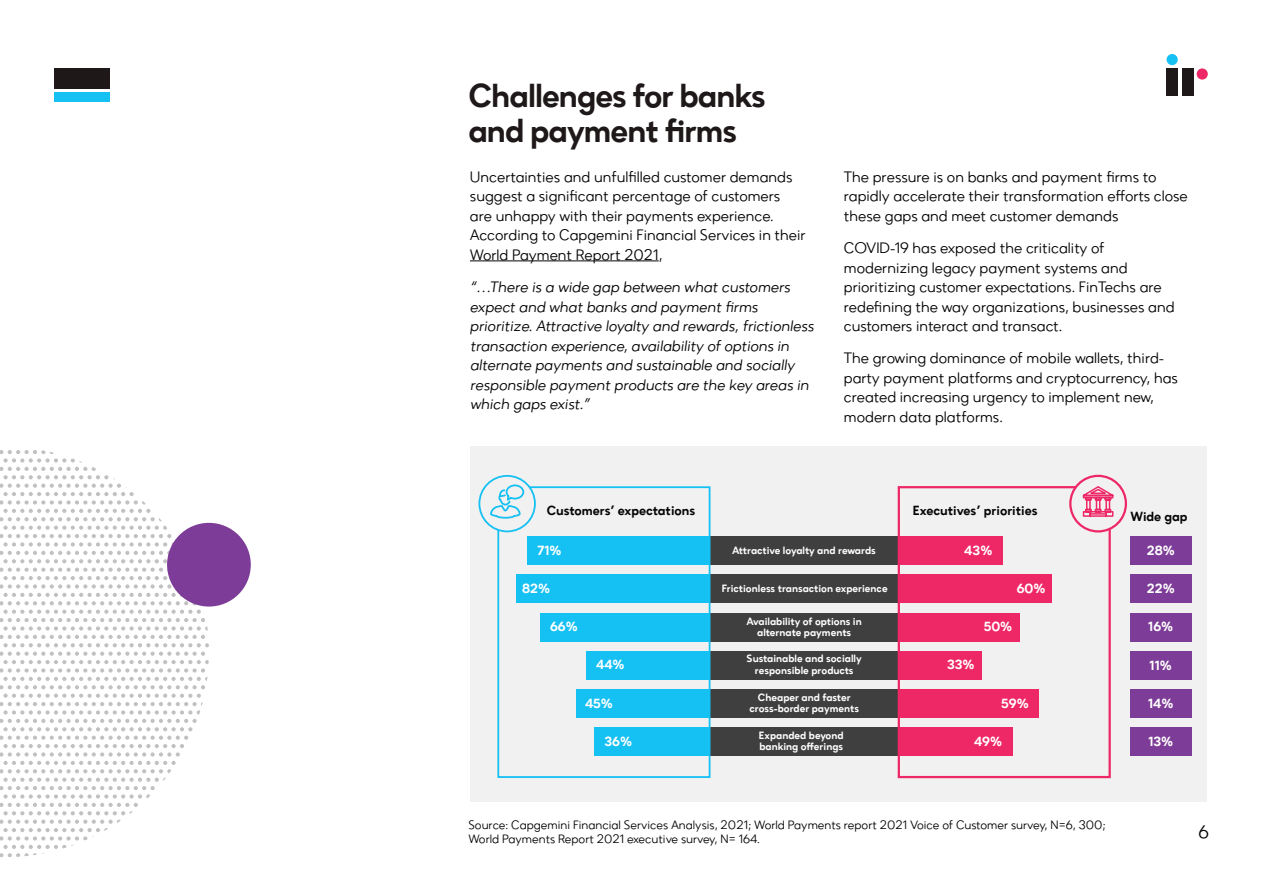
<style>
.page{position:relative;width:1263px;height:893px;background:#fff}
.page>*{position:absolute;margin:0;border:0;box-sizing:border-box;transform-origin:0 0}
.t1{font:33px/34.3px "Zirkel Regular 5";letter-spacing:-.03em;color:#1e1819}
.t2{font:18px "Zirkel";color:#040503}
.t3{font:15px/19.5px "Zirkel";color:#040503}
.t4{font:13.2px "Zirkel Regular 5";color:#fff}
.t5{font:13.2px "Zirkel Regular 5";color:#040503}
.t6{font:12px/14.4px "Zirkel";color:#040503}
.t7{font:10.5px/11.1px "Zirkel Regular 5";color:#fff;text-align:center}
</style>
<div class="page">
<div style="left:470px;top:446px;width:736px;height:356px;background:#f1f1f2"></div>
<svg style="left:0;top:450px;width:209px;height:407px"></svg>
<div style="left:167px;top:523px;width:84px;height:84px;background:#7d3c97;border-radius:50%"></div>
<div style="left:1166px;top:54px;width:12px;height:11px;background:#15c0f2;border-radius:50%"></div>
<div style="left:1197px;top:68px;width:11px;height:12px;background:#ee2767;border-radius:50%"></div>
<div style="left:1166px;top:68px;width:12px;height:28px;background:#1e1819"></div>
<div style="left:1182px;top:68px;width:11px;height:28px;background:#1e1819"></div>
<hr style="left:470px;top:260px;width:189px;height:1px;background:#040503">
<div style="left:54px;top:92px;width:56px;height:9px;background:#15c0f2"></div>
<div style="left:54px;top:68px;width:56px;height:20px;background:#1e1819"></div>
<div style="left:528px;top:536px;width:474px;height:29px;background:#403f3f"></div>
<div style="left:516px;top:574px;width:535px;height:29px;background:#403f3f"></div>
<div style="left:516px;top:574px;width:194px;height:29px;background:#15c0f2"></div>
<div style="left:899px;top:574px;width:153px;height:29px;background:#ee2767"></div>
<div style="left:1130px;top:574px;width:61px;height:29px;background:#7d3c97"></div>
<div style="left:540px;top:613px;width:479px;height:28px;background:#403f3f"></div>
<div style="left:540px;top:613px;width:170px;height:28px;background:#15c0f2"></div>
<div style="left:899px;top:613px;width:120px;height:28px;background:#ee2767"></div>
<div style="left:1130px;top:613px;width:61px;height:28px;background:#7d3c97"></div>
<div style="left:586px;top:651px;width:396px;height:29px;background:#403f3f"></div>
<div style="left:586px;top:651px;width:124px;height:29px;background:#15c0f2"></div>
<div style="left:899px;top:651px;width:83px;height:29px;background:#ee2767"></div>
<div style="left:1130px;top:651px;width:61px;height:29px;background:#7d3c97"></div>
<div style="left:576px;top:689px;width:462px;height:29px;background:#403f3f"></div>
<div style="left:594px;top:727px;width:418px;height:29px;background:#403f3f"></div>
<div style="left:528px;top:536px;width:182px;height:29px;background:#15c0f2"></div>
<div style="left:899px;top:536px;width:103px;height:29px;background:#ee2767"></div>
<div style="left:1130px;top:536px;width:61px;height:29px;background:#7d3c97"></div>
<div style="left:576px;top:689px;width:134px;height:29px;background:#15c0f2"></div>
<div style="left:594px;top:727px;width:116px;height:29px;background:#15c0f2"></div>
<div style="left:899px;top:689px;width:139px;height:29px;background:#ee2767"></div>
<div style="left:1130px;top:689px;width:61px;height:29px;background:#7d3c97"></div>
<div style="left:899px;top:727px;width:113px;height:29px;background:#ee2767"></div>
<div style="left:1130px;top:727px;width:61px;height:29px;background:#7d3c97"></div>
<div style="left:497px;top:486px;width:213px;height:292px;border:2px solid #15c0f2"></div>
<div style="left:898px;top:486px;width:213px;height:292px;border:2px solid #ee2767"></div>
<div style="left:479px;top:476px;width:56px;height:55px;background:#f1f1f2;border-radius:50%"></div>
<div style="left:478px;top:475px;width:58px;height:57px;border:2px solid #15c0f2;border-radius:50%"></div>
<svg style="left:1070px;top:476px;width:56px;height:55px"></svg>
<div style="left:1069px;top:475px;width:58px;height:57px;border:2px solid #ee2767;border-radius:50%"></div>
<svg style="left:489px;top:479px;width:36px;height:40px"></svg>
<svg style="left:1081px;top:485px;width:37px;height:33px"></svg>
<h1 class="t1" style="left:468px;top:79px;width:299px">Challenges for banks and payment firms</h1>
<p class="t3" style="left:470px;top:167px;width:337px">Uncertainties and unfulfilled customer demands suggest a significant percentage of customers are unhappy with their payments experience.<br>According to Capgemini Financial Services in their World Payment Report 2021,</p>
<p class="t3" style="left:470px;top:277px;width:348px">“…There is a wide gap between what customers expect and what banks and payment firms prioritize. Attractive loyalty and rewards, frictionless transaction experience, availability of options in alternate payments and sustainable and socially responsible payment products are the key areas in which gaps exist.”</p>
<p class="t3" style="left:844px;top:167px;width:346px">The pressure is on banks and payment firms to rapidly accelerate their transformation efforts close these gaps and meet customer demands</p>
<p class="t3" style="left:844px;top:238px;width:332px">COVID-19 has exposed the criticality of modernizing legacy payment systems and prioritizing customer expectations. FinTechs are redefining the way organizations, businesses and customers interact and transact.</p>
<p class="t3" style="left:844px;top:348px;width:336px">The growing dominance of mobile wallets, third&shy;party payment platforms and cryptocurrency, has created increasing urgency to implement new, modern data platforms.</p>
<p class="t5" style="left:547px;top:502px;width:150px">Customers’ expectations</p>
<p class="t4" style="left:537px;top:542px;width:26px">71%</p>
<p class="t4" style="left:964px;top:542px;width:30px">43%</p>
<p class="t4" style="left:1147px;top:542px;width:30px">28%</p>
<p class="t4" style="left:1147px;top:581px;width:29px">22%</p>
<p class="t4" style="left:1148px;top:619px;width:27px">16%</p>
<p class="t4" style="left:1149px;top:657px;width:24px">11%</p>
<p class="t4" style="left:1148px;top:695px;width:27px">14%</p>
<p class="t4" style="left:1148px;top:734px;width:26px">13%</p>
<p class="t5" style="left:913px;top:502px;width:126px">Executives’ priorities</p>
<p class="t5" style="left:1130px;top:508px;width:59px">Wide gap</p>
<p class="t7" style="left:732px;top:545px;width:145px">Attractive loyalty and rewards</p>
<p class="t7" style="left:722px;top:583px;width:167px">Frictionless transaction experience</p>
<p class="t7" style="left:747px;top:616px;width:117px">Availability of options in alternate payments</p>
<p class="t7" style="left:747px;top:653px;width:117px">Sustainable and socially responsible products</p>
<p class="t7" style="left:749px;top:692px;width:111px">Cheaper and faster cross-border payments</p>
<p class="t7" style="left:759px;top:729px;width:86px;text-align:left">Expanded beyond banking offerings</p>
<p class="t4" style="left:522px;top:580px;width:30px">82%</p>
<p class="t4" style="left:1017px;top:580px;width:30px">60%</p>
<p class="t4" style="left:550px;top:619px;width:29px">66%</p>
<p class="t4" style="left:984px;top:619px;width:30px">50%</p>
<p class="t4" style="left:596px;top:657px;width:30px">44%</p>
<p class="t4" style="left:947px;top:657px;width:29px">33%</p>
<p class="t4" style="left:585px;top:695px;width:29px">45%</p>
<p class="t4" style="left:1001px;top:695px;width:29px">59%</p>
<p class="t4" style="left:605px;top:734px;width:29px">36%</p>
<p class="t4" style="left:974px;top:734px;width:30px">49%</p>
<p class="t6" style="left:468px;top:818px;width:639px">Source: Capgemini Financial Services Analysis, 2021; World Payments report 2021 Voice of Customer survey, N=6, 300;<br>World Payments Report 2021 executive survey, N= 164.</p>
<p class="t2" style="left:1198px;top:821px;width:12px">6</p>
</div>
